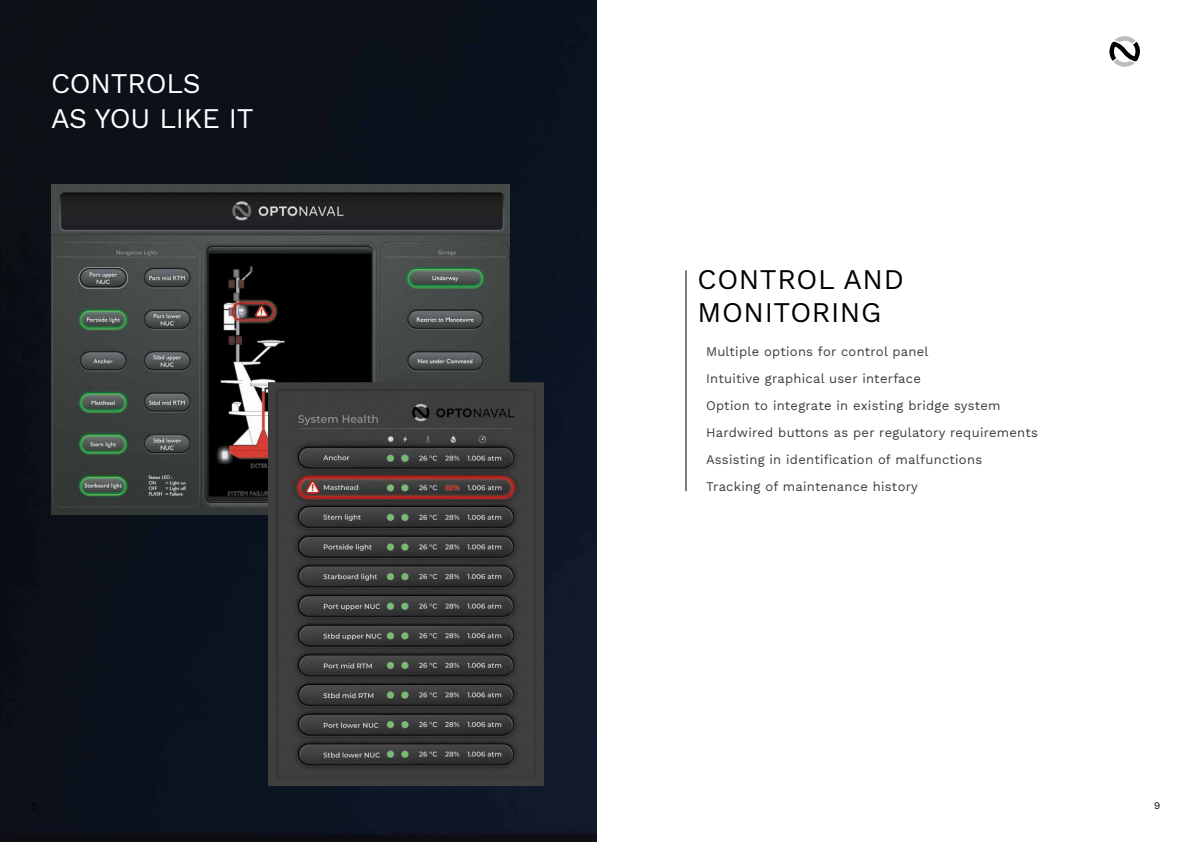
<style>
.page{position:relative;width:1191px;height:842px;background:#fff}
.page>*{position:absolute;margin:0;border:0;box-sizing:border-box;transform-origin:0 0}
.t1{font:28px/33px "Work Sans";letter-spacing:.02em;color:#000}
.t2{font:28px/35px "Work Sans";letter-spacing:-.01em;color:#fff}
.t3{font:13px/27px "Work Sans";letter-spacing:.02em;color:#3c3c3b}
.t4{font:10px "Work Sans";color:#000}
</style>
<div class="page">
<img style="left:0;top:0;width:596px;height:842px">
<svg style="left:1109px;top:36px;width:31px;height:31px"></svg>
<img style="left:51px;top:185px;width:459px;height:330px">
<img style="left:268px;top:381px;width:275px;height:404px">
<hr style="left:685px;top:270px;width:1px;height:221px;background:#000">
<h1 class="t2" style="left:51px;top:65px;width:204px">CONTROLS<br>AS YOU LIKE IT</h1>
<h1 class="t1" style="left:697px;top:262px;width:208px">CONTROL AND<br>MONITORING</h1>
<p class="t3" style="left:706px;top:338px;width:333px">Multiple options for control panel<br>Intuitive graphical user interface<br>Option to integrate in existing bridge system Hardwired buttons as per regulatory requirements Assisting in identification of malfunctions Tracking of maintenance history</p>
<p class="t4" style="left:31px;top:798px;width:8px">8</p>
<p class="t4" style="left:1154px;top:798px;width:8px">9</p>
</div>
